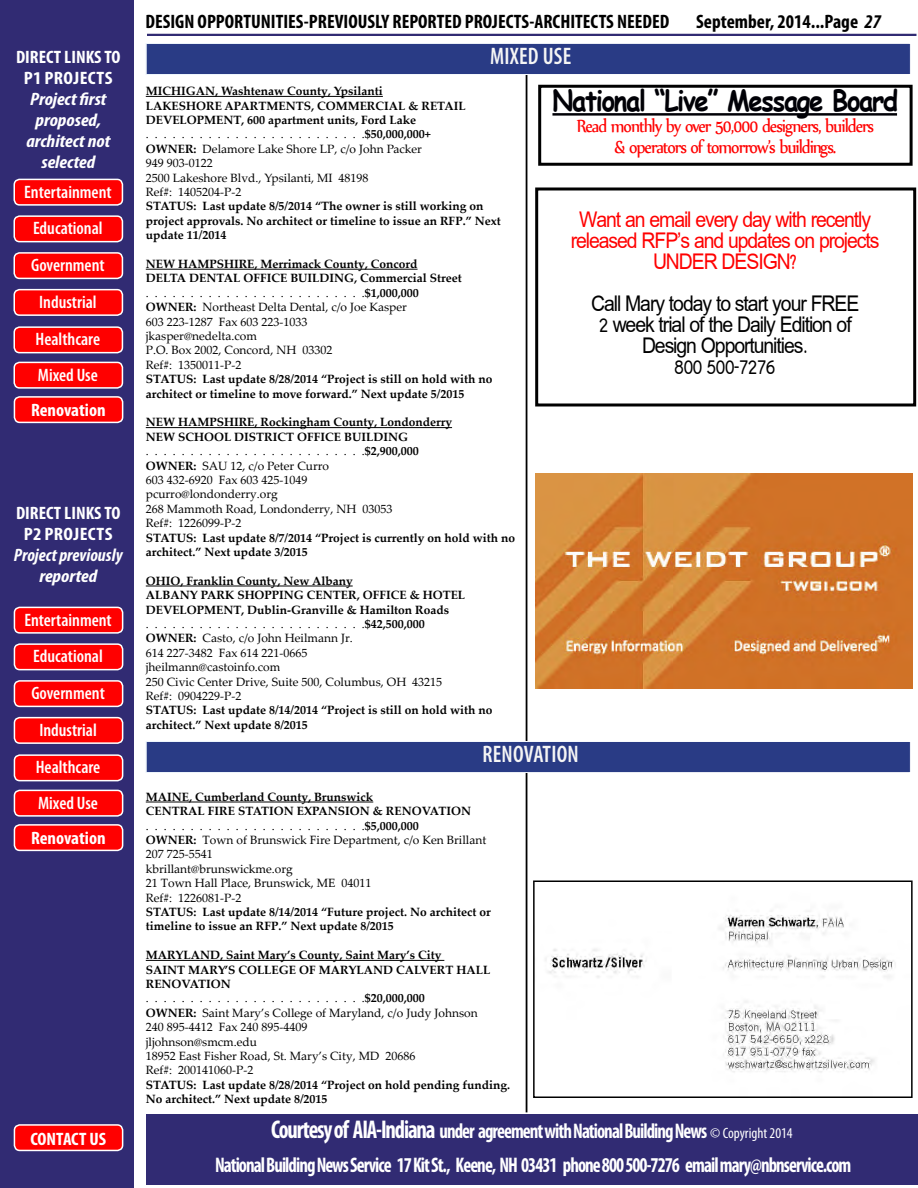
<style>
.page{position:relative;width:918px;height:1188px;background:#fff}
.page>*{position:absolute;margin:0;border:0;box-sizing:border-box;transform-origin:0 0}
.t1{font:700 28.8px "Comic Sans MS";letter-spacing:-.05em;color:#000006;scale:.89 1}
.BENEFITS_HEAD{font:24.3px/21px "Miriam";letter-spacing:-.05em;color:#000;text-align:center;scale:.89 1}
.BENEFITS_HEAD-2{font:24.3px/21px "Miriam";letter-spacing:-.05em;color:#f00;text-align:center;scale:.89 1}
.BENEFITS_HEAD-3{font:600 condensed 24px "Myriad Pro";letter-spacing:.01em;color:#f5f5f5;scale:.95 1}
.t2{font:700 condensed 21.15px "Myriad Pro";letter-spacing:-.05em;color:#fff;scale:.89 1}
.t3{font:21.15px/21px "Nyala";letter-spacing:-.05em;color:#f00;text-align:center;scale:.89 1}
.t4{font:700 condensed 19.5px "Myriad Pro";color:#000}
.t5{font:600 condensed 18px/36.9px "Myriad Pro";color:#fff;text-align:center}
.t6{font:700 condensed 18px/21px "Myriad Pro";color:#fff;text-align:center;scale:1.04 1}
.t7{font:italic 700 condensed 18px/21px "Myriad Pro";color:#fff;text-align:center;scale:1.1 1}
.t8{font:italic 700 condensed 18px/21px "Myriad Pro";color:#fff;text-align:center}
.t9{font:700 12px/14.4px "Palatino Linotype";color:#000}
.s1{font-style:italic}
.s2{font-weight:400}
.s3{font-size:25.8px}
.s4{font-weight:400;font-size:15px}
</style>
<div class="page">
<div style="left:0;top:0;width:133px;height:1188px;background:#312b73"></div>
<svg style="left:13px;top:1124px;width:111px;height:26px;background:#f9181a"></svg>
<svg style="left:13px;top:178px;width:111px;height:27px;background:#f51d20"></svg>
<svg style="left:13px;top:396px;width:111px;height:26px;background:#f9181a"></svg>
<svg style="left:13px;top:215px;width:111px;height:27px;background:#f71f21"></svg>
<svg style="left:13px;top:252px;width:111px;height:26px;background:#f9181a"></svg>
<svg style="left:13px;top:288px;width:111px;height:27px;background:#f41b1f"></svg>
<svg style="left:13px;top:326px;width:111px;height:27px;background:#f71f21"></svg>
<svg style="left:13px;top:361px;width:111px;height:27px;background:#f51d20"></svg>
<svg style="left:13px;top:824px;width:111px;height:26px;background:#f9191a"></svg>
<svg style="left:13px;top:606px;width:111px;height:27px;background:#f51d20"></svg>
<svg style="left:13px;top:643px;width:111px;height:27px;background:#f71f21"></svg>
<svg style="left:13px;top:680px;width:111px;height:26px;background:#f9191a"></svg>
<svg style="left:13px;top:716px;width:111px;height:27px;background:#f41b1f"></svg>
<svg style="left:13px;top:754px;width:111px;height:27px;background:#f71f21"></svg>
<svg style="left:13px;top:789px;width:111px;height:27px;background:#f51d20"></svg>
<hr style="left:147px;top:34px;width:769px;height:2px;background:#312b73">
<div style="left:146px;top:1114px;width:772px;height:70px;background:#312b73"></div>
<hr style="left:526px;top:43px;width:1px;height:1069px;background:#000">
<hr style="left:552px;top:113px;width:345px;height:3px;background:#000006">
<div style="left:538px;top:85px;width:375px;height:81px;border:3px solid #000"></div>
<img style="left:535px;top:473px;width:378px;height:216px">
<div style="left:535px;top:187px;width:381px;height:219px;border:3px solid #000"></div>
<img style="left:545px;top:910px;width:351px;height:162px">
<div style="left:533px;top:880px;width:380px;height:218px;border:2px solid #000"></div>
<hr style="left:146px;top:96px;width:237px;height:1px;background:#000">
<hr style="left:146px;top:269px;width:272px;height:1px;background:#000">
<hr style="left:146px;top:427px;width:306px;height:1px;background:#000">
<hr style="left:146px;top:586px;width:207px;height:1px;background:#000">
<hr style="left:146px;top:802px;width:227px;height:1px;background:#000">
<hr style="left:146px;top:960px;width:298px;height:1px;background:#000">
<div style="left:146px;top:43px;width:764px;height:32px;background:#293b85"></div>
<div style="left:146px;top:43px;width:765px;height:32px;border:1px solid #fff"></div>
<div style="left:146px;top:741px;width:764px;height:32px;background:#293b85"></div>
<div style="left:146px;top:741px;width:765px;height:32px;border:1px solid #fff"></div>
<h3 class="t6" style="left:16px;top:47px;width:102px">DIRECT LINKS TO<br>P1 PROJECTS</h3>
<h3 class="t7" style="left:26px;top:89px;width:78px">Project first proposed, architect not selected</h3>
<h3 class="t5" style="left:24px;top:174px;width:89px">Entertainment</h3>
<h3 class="t5" style="left:31px;top:210px;width:75px">Educational<br>Government<br>Industrial<br>Healthcare</h3>
<h3 class="t5" style="left:38px;top:357px;width:61px">Mixed Use</h3>
<h3 class="t6" style="left:31px;top:400px;width:73px">Renovation</h3>
<h3 class="t6" style="left:16px;top:503px;width:102px">DIRECT LINKS TO<br>P2 PROJECTS</h3>
<h3 class="t8" style="left:14px;top:545px;width:110px">Project previously reported</h3>
<h3 class="t5" style="left:24px;top:602px;width:89px">Entertainment<br>Educational<br>Government<br>Industrial<br>Healthcare</h3>
<h3 class="t5" style="left:38px;top:785px;width:61px">Mixed Use</h3>
<h3 class="t6" style="left:31px;top:828px;width:73px">Renovation</h3>
<h3 class="t6" style="left:30px;top:1128px;width:74px">CONTACT US</h3>
<h3 class="t4" style="left:146px;top:11px;width:525px">DESIGN OPPORTUNITIES-PREVIOUSLY REPORTED PROJECTS-ARCHITECTS NEEDED</h3>
<h3 class="t4" style="left:696px;top:11px;width:187px">September, 2014...Page <span class="s1">27</span></h3>
<p class="BENEFITS_HEAD-3" style="left:490px;top:43px;width:87px">MIXED USE</p>
<p class="t9" style="left:146px;top:83px;width:356px">MICHIGAN, Washtenaw County, Ypsilanti<br>LAKESHORE APARTMENTS, COMMERCIAL &amp; RETAIL DEVELOPMENT, 600 apartment units, Ford Lake<br><span class="s2">. . . . . . . . . . . . . . . . . . . . . . . . .</span>$50,000,000+<br>OWNER: <span class="s2">Delamore Lake Shore LP, c/o John Packer<br>949 903-0122<br>2500 Lakeshore Blvd., Ypsilanti, MI 48198<br>Ref#: 1405204-P-2<br></span>STATUS: Last update 8/5/2014 “The owner is still working on project approvals. No architect or timeline to issue an RFP.” Next update 11/2014</p>
<p class="t9" style="left:146px;top:256px;width:348px">NEW HAMPSHIRE, Merrimack County, Concord<br>DELTA DENTAL OFFICE BUILDING, Commercial Street<br><span class="s2">. . . . . . . . . . . . . . . . . . . . . . . . .</span>$1,000,000<br>OWNER: <span class="s2">Northeast Delta Dental, c/o Joe Kasper<br>603 223-1287 Fax 603 223-1033<br>jkasper@nedelta.com<br>P.O. Box 2002, Concord, NH 03302<br>Ref#: 1350011-P-2<br></span>STATUS: Last update 8/28/2014 “Project is still on hold with no architect or timeline to move forward.” Next update 5/2015</p>
<p class="t9" style="left:146px;top:415px;width:371px">NEW HAMPSHIRE, Rockingham County, Londonderry<br>NEW SCHOOL DISTRICT OFFICE BUILDING<br><span class="s2">. . . . . . . . . . . . . . . . . . . . . . . . .</span>$2,900,000<br>OWNER: <span class="s2">SAU 12, c/o Peter Curro<br>603 432-6920 Fax 603 425-1049<br>pcurro@londonderry.org<br>268 Mammoth Road, Londonderry, NH 03053<br>Ref#: 1226099-P-2<br></span>STATUS: Last update 8/7/2014 “Project is currently on hold with no architect.” Next update 3/2015</p>
<p class="t9" style="left:146px;top:573px;width:348px">OHIO, Franklin County, New Albany<br>ALBANY PARK SHOPPING CENTER, OFFICE &amp; HOTEL DEVELOPMENT, Dublin-Granville &amp; Hamilton Roads<br><span class="s2">. . . . . . . . . . . . . . . . . . . . . . . . .</span>$42,500,000<br>OWNER: <span class="s2">Casto, c/o John Heilmann Jr.<br>614 227-3482 Fax 614 221-0665<br>jheilmann@castoinfo.com<br>250 Civic Center Drive, Suite 500, Columbus, OH 43215<br>Ref#: 0904229-P-2<br></span>STATUS: Last update 8/14/2014 “Project is still on hold with no architect.” Next update 8/2015</p>
<h1 class="t1" style="left:552px;top:79px;width:390px">National “Live” Message Board</h1>
<h3 class="t3" style="left:577px;top:114px;width:336px">Read monthly by over 50,000 designers, builders &amp; operators of tomorrow’s buildings.</h3>
<p class="BENEFITS_HEAD-2" style="left:571px;top:211px;width:348px">Want an email every day with recently released RFP’s and updates on projects<br>UNDER DESIGN?</p>
<p class="BENEFITS_HEAD" style="left:591px;top:295px;width:303px">Call Mary today to start your FREE<br>2 week trial of the Daily Edition of<br>Design Opportunities.</p>
<p class="BENEFITS_HEAD" style="left:674px;top:358px;width:116px">800 500-7276</p>
<p class="BENEFITS_HEAD-3" style="left:482px;top:741px;width:103px">RENOVATION</p>
<p class="t9" style="left:146px;top:789px;width:347px">MAINE, Cumberland County, Brunswick<br>CENTRAL FIRE STATION EXPANSION &amp; RENOVATION<br><span class="s2">. . . . . . . . . . . . . . . . . . . . . . . . .</span>$5,000,000<br>OWNER: <span class="s2">Town of Brunswick Fire Department, c/o Ken Brillant 207 725-5541<br>kbrillant@brunswickme.org<br>21 Town Hall Place, Brunswick, ME 04011<br>Ref#: 1226081-P-2<br></span>STATUS: Last update 8/14/2014 “Future project. No architect or timeline to issue an RFP.” Next update 8/2015</p>
<p class="t9" style="left:146px;top:947px;width:366px">MARYLAND, Saint Mary’s County, Saint Mary’s City<br>SAINT MARY’S COLLEGE OF MARYLAND CALVERT HALL RENOVATION<br><span class="s2">. . . . . . . . . . . . . . . . . . . . . . . . .</span>$20,000,000<br>OWNER: <span class="s2">Saint Mary’s College of Maryland, c/o Judy Johnson<br>240 895-4412 Fax 240 895-4409<br>jljohnson@smcm.edu<br>18952 East Fisher Road, St. Mary’s City, MD 20686<br>Ref#: 200141060-P-2<br></span>STATUS: Last update 8/28/2014 “Project on hold pending funding.<br>No architect.” Next update 8/2015</p>
<h3 class="t2" style="left:271px;top:1119px;width:588px"><span class="s3">Courtesy of AIA-Indiana</span> under agreement with National Building News <span class="s4">© Copyright 2014</span></h3>
<h3 class="t2" style="left:215px;top:1154px;width:717px">National Building News Service 17 Kit St., Keene, NH 03431 phone 800 500-7276 email mary@nbnservice.com</h3>
</div>
